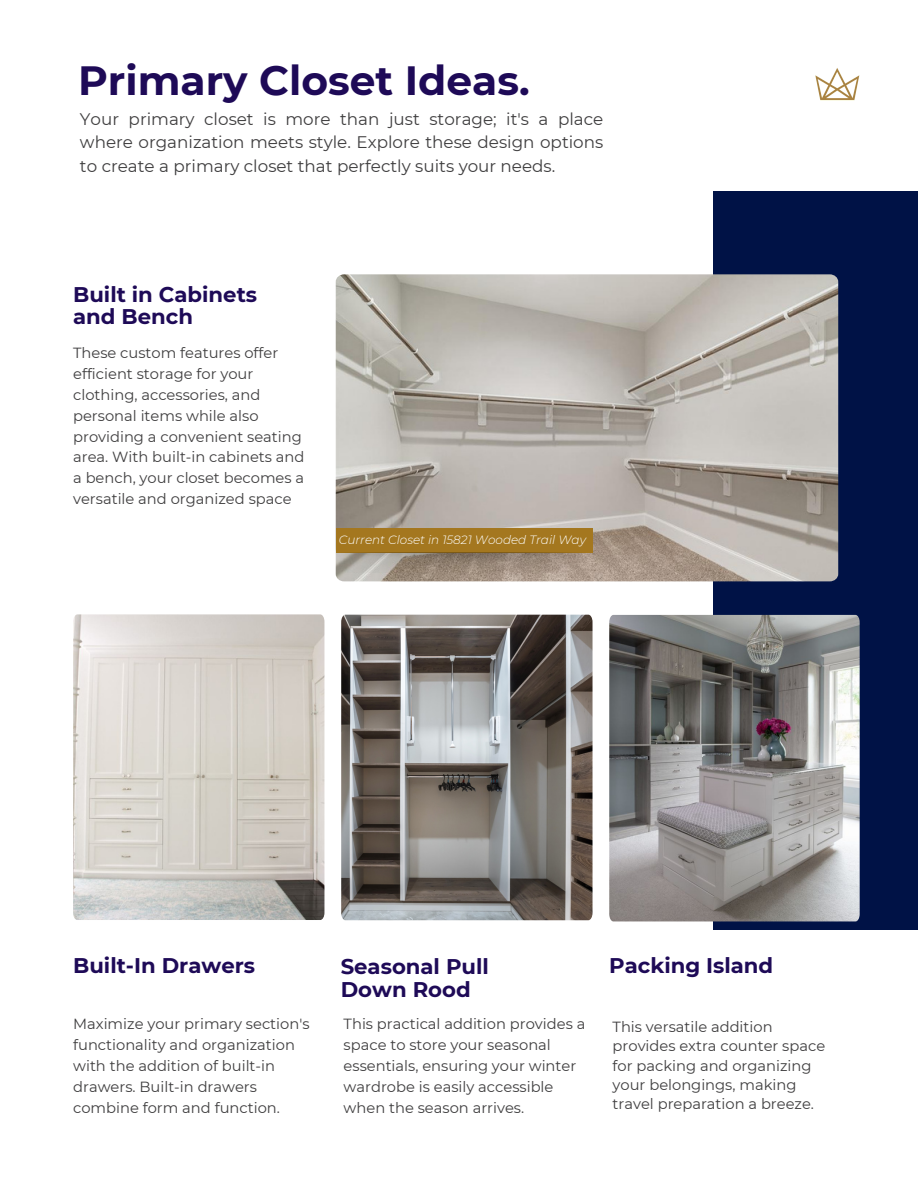
<style>
.page{position:relative;width:918px;height:1188px;background:#fff}
.page>*{position:absolute;margin:0;border:0;box-sizing:border-box;transform-origin:0 0}
.t1{font:700 40.8px "Montserrat";color:#1e0a57}
.t2{font:700 21.15px/22.5px "Montserrat";color:#1e0a57}
.t3{font:16.8px/23.7px "Montserrat";color:#3f3e3f;text-align:justify}
.t4{font:14.7px/20.9px "Montserrat";color:#3f3e3f}
.t5{font:italic 300 12px "Montserrat";color:#fff}
</style>
<div class="page">
<div style="left:713px;top:192px;width:205px;height:738px;background:#001246"></div>
<img style="left:336px;top:274px;width:502px;height:307px;border-radius:8px">
<img style="left:73px;top:614px;width:251px;height:306px">
<img style="left:341px;top:615px;width:251px;height:305px">
<img style="left:609px;top:615px;width:251px;height:306px">
<img style="left:815px;top:68px;width:45px;height:33px">
<div style="left:336px;top:528px;width:256px;height:25px;background:#a4771f"></div>
<img style="left:336px;top:553px;width:252px;height:20px">
<h1 class="t1" style="left:78px;top:56px;width:453px">Primary Closet Ideas.</h1>
<p class="t3" style="left:80px;top:107px;width:525px">Your primary closet is more than just storage; it's a place where organization meets style. Explore these design options to create a primary closet that perfectly suits your needs.</p>
<h2 class="t2" style="left:73px;top:283px;width:186px;line-height:22px">Built in Cabinets and Bench</h2>
<p class="t4" style="left:73px;top:343px;width:233px">These custom features offer efficient storage for your clothing, accessories, and personal items while also providing a convenient seating area. With built-in cabinets and a bench, your closet becomes a versatile and organized space</p>
<p class="t5" style="left:339px;top:532px;width:249px">Current Closet in 15821 Wooded Trail Way</p>
<h2 class="t2" style="left:73px;top:954px;width:183px">Built-In Drawers</h2>
<p class="t4" style="left:73px;top:1014px;width:238px">Maximize your primary section's functionality and organization with the addition of built-in drawers. Built-in drawers combine form and function.</p>
<h2 class="t2" style="left:341px;top:955px;width:150px">Seasonal Pull<br>Down Rood</h2>
<p class="t4" style="left:344px;top:1014px;width:243px">This practical addition provides a space to store your seasonal essentials, ensuring your winter wardrobe is easily accessible when the season arrives.</p>
<h2 class="t2" style="left:609px;top:954px;width:166px">Packing Island</h2>
<p class="t4" style="left:613px;top:1017px;width:214px;line-height:19.2px">This versatile addition provides extra counter space for packing and organizing your belongings, making travel preparation a breeze.</p>
</div>
